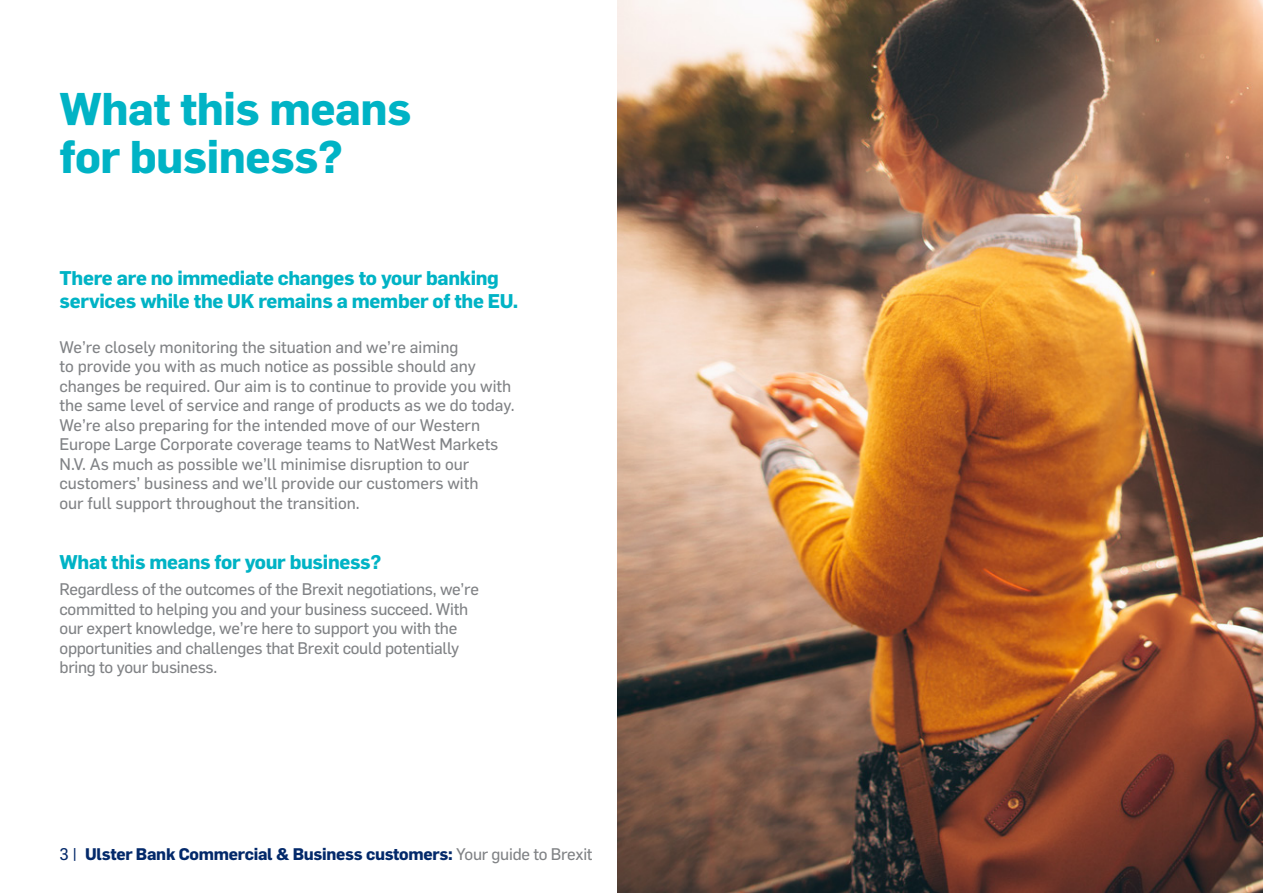
<style>
.page{position:relative;width:1263px;height:893px;background:#fff}
.page>*{position:absolute;margin:0;border:0;box-sizing:border-box;transform-origin:0 0}
.t1{font:700 45px/48px "Flama";letter-spacing:-.01em;color:#00b3c5}
.t2{font:700 19.5px/22.5px "Flama";letter-spacing:-.015em;color:#00b3c5}
.t3{font:16.5px/19.5px "Flama Basic";color:#808285}
.t4{font:700 16.5px "Flama";letter-spacing:-.015em;color:#03296a}
.s1{font-family:"Flama Basic";font-weight:400}
.s2{font-family:"Flama Basic";font-weight:400;color:#808285}
</style>
<div class="page">
<img style="left:618px;top:0;width:645px;height:893px">
<h1 class="t1" style="left:60px;top:83px;width:354px">What this means for business?</h1>
<p class="t2" style="left:60px;top:266px;width:460px">There are no immediate changes to your banking services while the UK remains a member of the EU.</p>
<p class="t3" style="left:60px;top:336px;width:457px">We’re closely monitoring the situation and we’re aiming<br>to provide you with as much notice as possible should any changes be required. Our aim is to continue to provide you with the same level of service and range of products as we do today.<br>We’re also preparing for the intended move of our Western Europe Large Corporate coverage teams to NatWest Markets N.V. As much as possible we’ll minimise disruption to our customers’ business and we’ll provide our customers with<br>our full support throughout the transition.</p>
<p class="t2" style="left:60px;top:550px;width:323px">What this means for your business?</p>
<p class="t3" style="left:60px;top:579px;width:421px">Regardless of the outcomes of the Brexit negotiations, we’re committed to helping you and your business succeed. With our expert knowledge, we’re here to support you with the opportunities and challenges that Brexit could potentially bring to your business.</p>
<p class="t4" style="left:60px;top:842px;width:535px"><span class="s1">3 |</span> Ulster Bank Commercial &amp; Business customers: <span class="s2">Your guide to Brexit</span></p>
</div>
